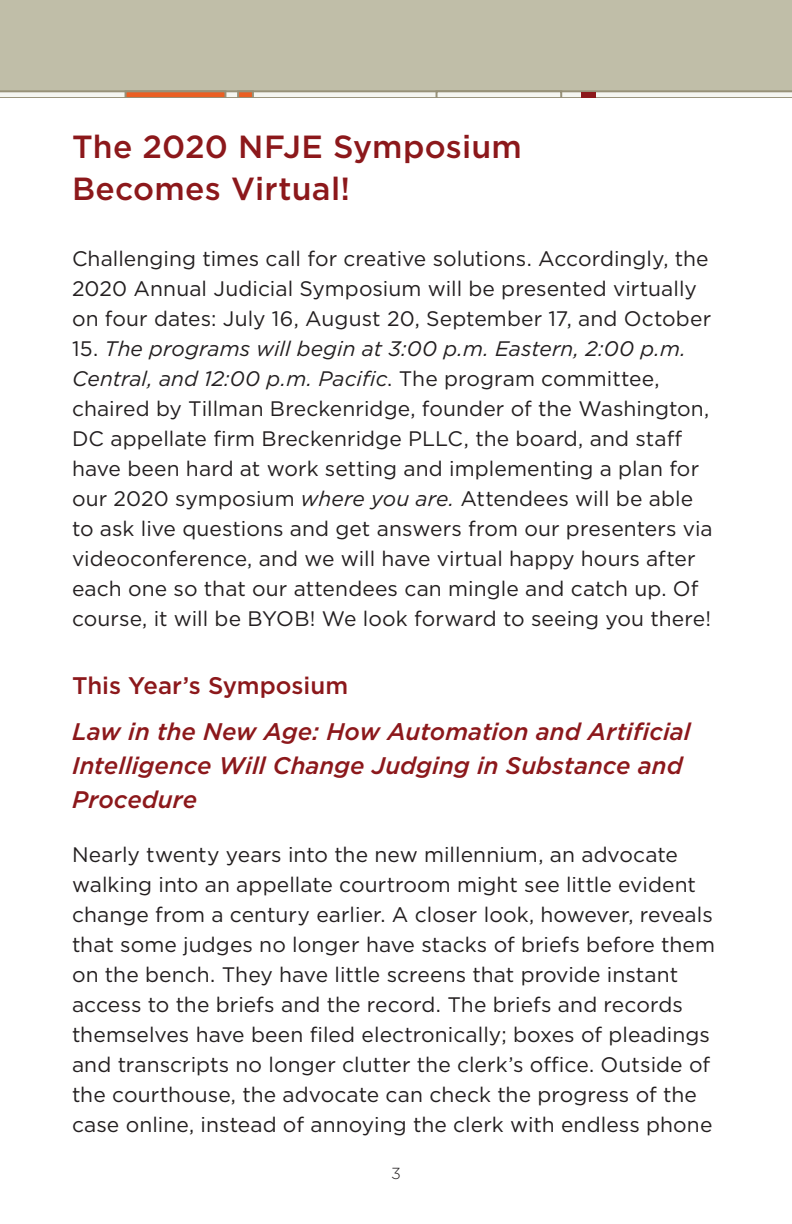
<style>
.page{position:relative;width:792px;height:1224px;background:#fff}
.page>*{position:absolute;margin:0;border:0;box-sizing:border-box;transform-origin:0 0}
.t1{font:500 32px/42px "Gotham";letter-spacing:.005em;color:#8c181b}
.t2{font:italic 500 24px/34px "Gotham";color:#8c181b}
.t3{font:500 24px "Gotham";color:#8c181b}
.t4{font:21px/30px "Gotham";letter-spacing:.005em;color:#231f20}
.t5{font:300 16px "Gotham";color:#231f20}
.s1{font-style:italic}
</style>
<div class="page">
<div style="left:0;top:0;width:792px;height:96px;background:#c0bea8"></div>
<svg style="left:0;top:91px;width:792px;height:7px;background:#d3c2b2"></svg>
<h1 class="t1" style="left:72px;top:125px;width:451px">The 2020 NFJE Symposium<br>Becomes Virtual!</h1>
<p class="t4" style="left:72px;top:243px;width:641px">Challenging times call for creative solutions. Accordingly, the<br>2020 Annual Judicial Symposium will be presented virtually on four dates: July 16, August 20, September 17, and October</p>
<p class="t4" style="left:72px;top:333px;width:642px">15. <span class="s1">The programs will begin at 3:00 p.m. Eastern, 2:00 p.m.<br>Central, and 12:00 p.m. Pacific</span>. The program committee, chaired by Tillman Breckenridge, founder of the Washington, DC appellate firm Breckenridge PLLC, the board, and staff have been hard at work setting and implementing a plan for our 2020 symposium <span class="s1">where you are.</span> Attendees will be able to ask live questions and get answers from our presenters via videoconference, and we will have virtual happy hours after each one so that our attendees can mingle and catch up. Of course, it will be BYOB! We look forward to seeing you there!</p>
<p class="t3" style="left:72px;top:669px;width:278px">This Year’s Symposium</p>
<p class="t2" style="left:72px;top:714px;width:620px">Law in the New Age: How Automation and Artificial<br>Intelligence Will Change Judging in Substance and<br>Procedure</p>
<p class="t4" style="left:72px;top:839px;width:645px">Nearly twenty years into the new millennium, an advocate walking into an appellate courtroom might see little evident change from a century earlier. A closer look, however, reveals that some judges no longer have stacks of briefs before them on the bench. They have little screens that provide instant access to the briefs and the record. The briefs and records themselves have been filed electronically; boxes of pleadings and transcripts no longer clutter the clerk’s office. Outside of the courthouse, the advocate can check the progress of the case online, instead of annoying the clerk with endless phone</p>
<p class="t5" style="left:391px;top:1163px;width:11px">3</p>
</div>
